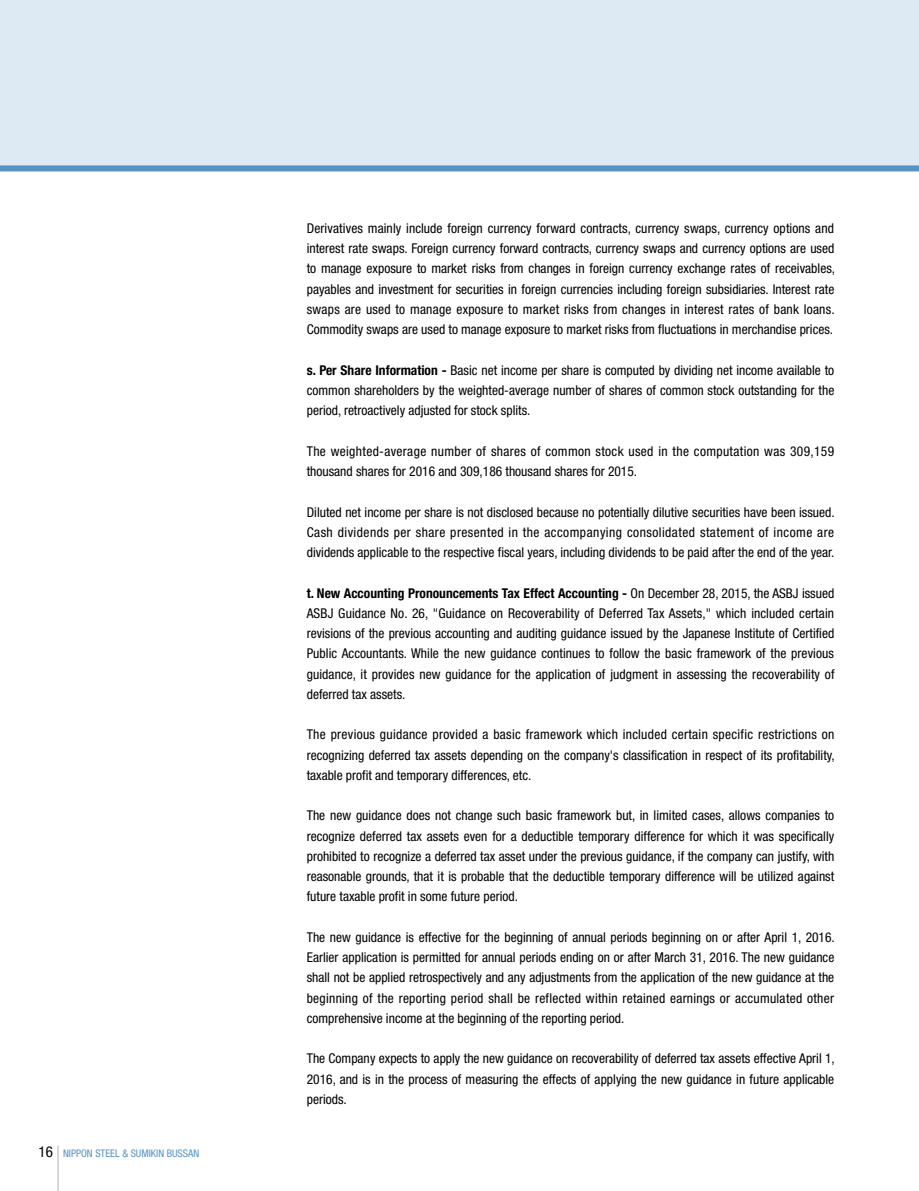
<style>
.page{position:relative;width:919px;height:1191px;background:#fff}
.page>*{position:absolute;margin:0;border:0;box-sizing:border-box;transform-origin:0 0}
.t1{font:condensed 13.5px/20.2px "Helvetica Neue";color:#000;text-align:justify}
.t2{font:condensed 13.5px/20.2px "Helvetica Neue";letter-spacing:.025em;color:#000}
.t3{font:condensed 10.5px "Helvetica Neue";color:#5792c5}
.s1{font-size:15px;color:#000}
.s2{font-weight:700}
</style>
<div class="page">
<hr style="left:57px;top:1145px;width:2px;height:46px;background:#c9caca">
<div style="left:0;top:0;width:918px;height:168px;background:#dde9f3"></div>
<div style="left:0;top:165px;width:918px;height:6px;background:#5792c5"></div>
<p class="t3" style="left:39px;top:1146px;width:162px"><span class="s1">16</span> NIPPON STEEL &amp; SUMIKIN BUSSAN</p>
<p class="t1" style="left:307px;top:218px;width:530px">Derivatives mainly include foreign currency forward contracts, currency swaps, currency options and interest rate swaps. Foreign currency forward contracts, currency swaps and currency options are used to manage exposure to market risks from changes in foreign currency exchange rates of receivables, payables and investment for securities in foreign currencies including foreign subsidiaries. Interest rate swaps are used to manage exposure to market risks from changes in interest rates of bank loans.<br>Commodity swaps are used to manage exposure to market risks from fluctuations in merchandise prices.</p>
<p class="t1" style="left:307px;top:360px;width:529px"><span class="s2">s. Per Share Information -</span> Basic net income per share is computed by dividing net income available to common shareholders by the weighted-average number of shares of common stock outstanding for the period, retroactively adjusted for stock splits.</p>
<p class="t2" style="left:307px;top:441px;width:529px">The weighted-average number of shares of common stock used in the computation was 309,159 thousand shares for 2016 and 309,186 thousand shares for 2015.</p>
<p class="t1" style="left:307px;top:501px;width:529px">Diluted net income per share is not disclosed because no potentially dilutive securities have been issued.<br>Cash dividends per share presented in the accompanying consolidated statement of income are dividends applicable to the respective fiscal years, including dividends to be paid after the end of the year.</p>
<p class="t1" style="left:307px;top:582px;width:529px"><span class="s2">t. New Accounting Pronouncements Tax Effect Accounting -</span> On December 28, 2015, the ASBJ issued ASBJ Guidance No. 26, "Guidance on Recoverability of Deferred Tax Assets," which included certain revisions of the previous accounting and auditing guidance issued by the Japanese Institute of Certified Public Accountants. While the new guidance continues to follow the basic framework of the previous guidance, it provides new guidance for the application of judgment in assessing the recoverability of deferred tax assets.</p>
<p class="t1" style="left:307px;top:724px;width:529px">The previous guidance provided a basic framework which included certain specific restrictions on recognizing deferred tax assets depending on the company's classification in respect of its profitability, taxable profit and temporary differences, etc.</p>
<p class="t1" style="left:307px;top:805px;width:529px">The new guidance does not change such basic framework but, in limited cases, allows companies to recognize deferred tax assets even for a deductible temporary difference for which it was specifically prohibited to recognize a deferred tax asset under the previous guidance, if the company can justify, with reasonable grounds, that it is probable that the deductible temporary difference will be utilized against future taxable profit in some future period.</p>
<p class="t1" style="left:307px;top:927px;width:529px">The new guidance is effective for the beginning of annual periods beginning on or after April 1, 2016.<br>Earlier application is permitted for annual periods ending on or after March 31, 2016. The new guidance shall not be applied retrospectively and any adjustments from the application of the new guidance at the beginning of the reporting period shall be reflected within retained earnings or accumulated other comprehensive income at the beginning of the reporting period.</p>
<p class="t1" style="left:307px;top:1048px;width:529px">The Company expects to apply the new guidance on recoverability of deferred tax assets effective April 1, 2016, and is in the process of measuring the effects of applying the new guidance in future applicable periods.</p>
</div>
